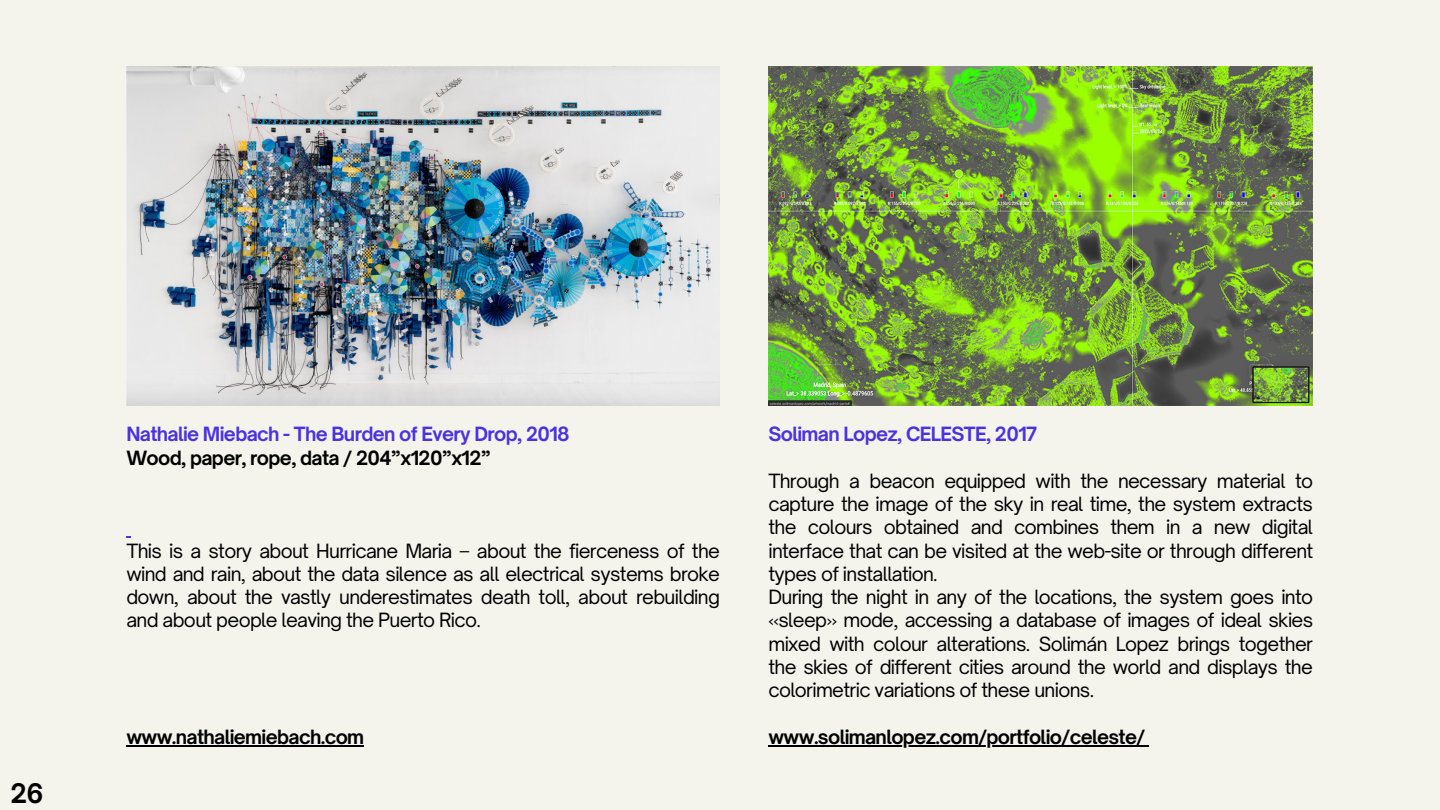
<style>
.page{position:relative;width:1440px;height:810px;background:#f4f4ed}
.page>*{position:absolute;margin:0;border:0;box-sizing:border-box;transform-origin:0 0}
.t1{font:700 25.8px "Open Sauce One";color:#000}
.t2{font:18.8px/23.2px "Open Sauce One";letter-spacing:-.035em;color:#000;text-align:justify}
.t3{font:700 18.8px "Open Sauce One";letter-spacing:-.035em;color:#4b32e1}
.t4{font:700 18.8px "Open Sauce One";letter-spacing:-.035em;color:#000}
.t5{font:700 18.8px "Open Sauce One";letter-spacing:-.035em;color:#010101}
</style>
<div class="page">
<img style="left:126px;top:66px;width:594px;height:339px">
<img style="left:768px;top:66px;width:545px;height:339px">
<hr style="left:126px;top:745px;width:238px;height:2px;background:#000">
<hr style="left:768px;top:745px;width:377px;height:2px;background:#000">
<p class="t1" style="left:11px;top:778px;width:34px">26</p>
<p class="t3" style="left:126px;top:423px;width:445px">Nathalie Miebach - The Burden of Every Drop, 2018</p>
<p class="t5" style="left:126px;top:446px;width:366px">Wood, paper, rope, data / 204”x120”x12”</p>
<p class="t2" style="left:126px;top:539px;width:595px">This is a story about Hurricane Maria – about the fierceness of the wind and rain, about the data silence as all electrical systems broke down, about the vastly underestimates death toll, about rebuilding and about people leaving the Puerto Rico.</p>
<p class="t4" style="left:126px;top:725px;width:239px">www.nathaliemiebach.com</p>
<p class="t3" style="left:768px;top:423px;width:270px">Soliman Lopez, CELESTE, 2017</p>
<p class="t2" style="left:768px;top:469px;width:546px">Through a beacon equipped with the necessary material to capture the image of the sky in real time, the system extracts the colours obtained and combines them in a new digital interface that can be visited at the web-site or through different types of installation.</p>
<p class="t2" style="left:768px;top:585px;width:546px">During the night in any of the locations, the system goes into «sleep» mode, accessing a database of images of ideal skies mixed with colour alterations. Solimán Lopez brings together the skies of different cities around the world and displays the colorimetric variations of these unions.</p>
<p class="t4" style="left:768px;top:725px;width:378px">www.solimanlopez.com/portfolio/celeste/</p>
</div>
